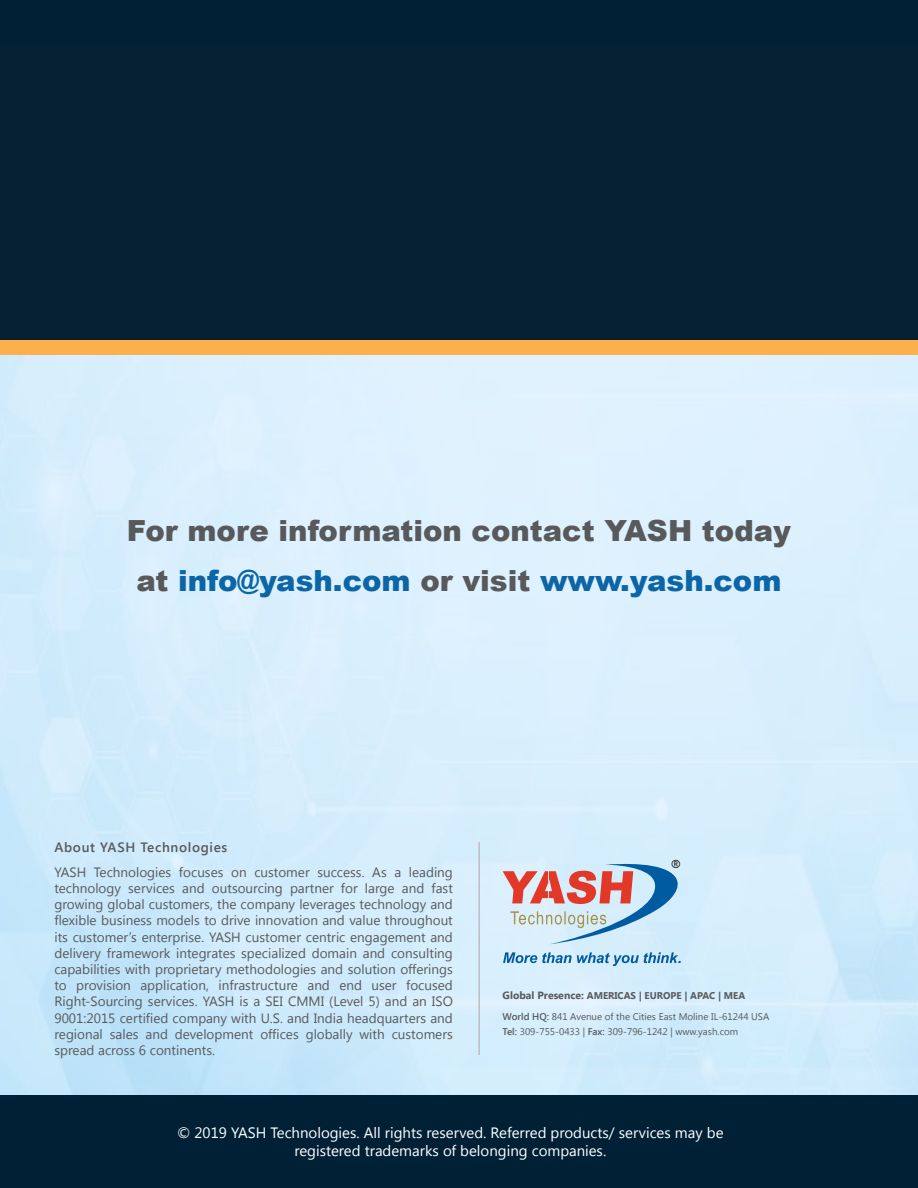
<style>
.page{position:relative;width:918px;height:1188px;background:#daeeff}
.page>*{position:absolute;margin:0;border:0;box-sizing:border-box;transform-origin:0 0}
.t1{font:900 29.1px/49.9px "Arial";color:#58595b;text-align:center}
.t2{font:15px/18px "Segoe UI";color:#fff;text-align:center}
.t3{font:italic 700 14.85px "Arial";color:#005ba1}
.t4{font:13.5px/16.2px "Segoe UI";color:#58595b;text-align:justify}
.t5{font:600 13.5px "Segoe UI";letter-spacing:.05em;color:#58595b}
.t6{font:12.6px "Trebuchet MS";color:#000}
.t7{font:9.75px/20.5px "Segoe UI";color:#58595b}
.s1{color:#0b65a7}
.s2{font-weight:700;font-size:10.5px}
.s3{font-weight:700}
.s4{font-weight:600}
</style>
<div class="page">
<div style="left:0;top:0;width:918px;height:340px;background:#062034"></div>
<div style="left:0;top:0;width:918px;height:46px;background:#002036"></div>
<div style="left:0;top:1095px;width:918px;height:93px;background:#002036"></div>
<div style="left:0;top:340px;width:918px;height:15px;background:#fbb04b"></div>
<hr style="left:478px;top:842px;width:2px;height:213px;background:#bcbec0">
<svg style="left:503px;top:863px;width:178px;height:81px"></svg>
<svg style="left:503px;top:952px;width:175px;height:14px"></svg>
<h1 class="t1" style="left:127px;top:505px;width:666px">For more information contact YASH today at <span class="s1">info@yash.com</span> or visit <span class="s1">www.yash.com</span></h1>
<p class="t5" style="left:54px;top:838px;width:175px">About YASH Technologies</p>
<p class="t4" style="left:54px;top:863px;width:400px">YASH Technologies focuses on customer success. As a leading technology services and outsourcing partner for large and fast growing global customers, the company leverages technology and flexible business models to drive innovation and value throughout its customer’s enterprise. YASH customer centric engagement and delivery framework integrates specialized domain and consulting capabilities with proprietary methodologies and solution offerings to provision application, infrastructure and end user focused Right-Sourcing services. YASH is a SEI CMMI (Level 5) and an ISO 9001:2015 certified company with U.S. and India headquarters and regional sales and development offices globally with customers spread across 6 continents.</p>
<p class="t6" style="left:671px;top:856px;width:10px">®</p>
<p class="t3" style="left:678px;top:948px;width:6px">.</p>
<p class="t7" style="left:503px;top:985px;width:268px"><span class="s2">Global Presence:</span> <span class="s3">AMERICAS | EUROPE | APAC | MEA<br></span><span class="s4">World HQ:</span> 841 Avenue of the Cities East Moline IL-61244 USA</p>
<p class="t7" style="left:503px;top:1021px;width:237px"><span class="s4">Tel:</span> 309-755-0433 | <span class="s4">Fax:</span> 309-796-1242 | www.yash.com</p>
<p class="t2" style="left:177px;top:1123px;width:548px">© 2019 YASH Technologies. All rights reserved. Referred products/ services may be registered trademarks of belonging companies.</p>
</div>
